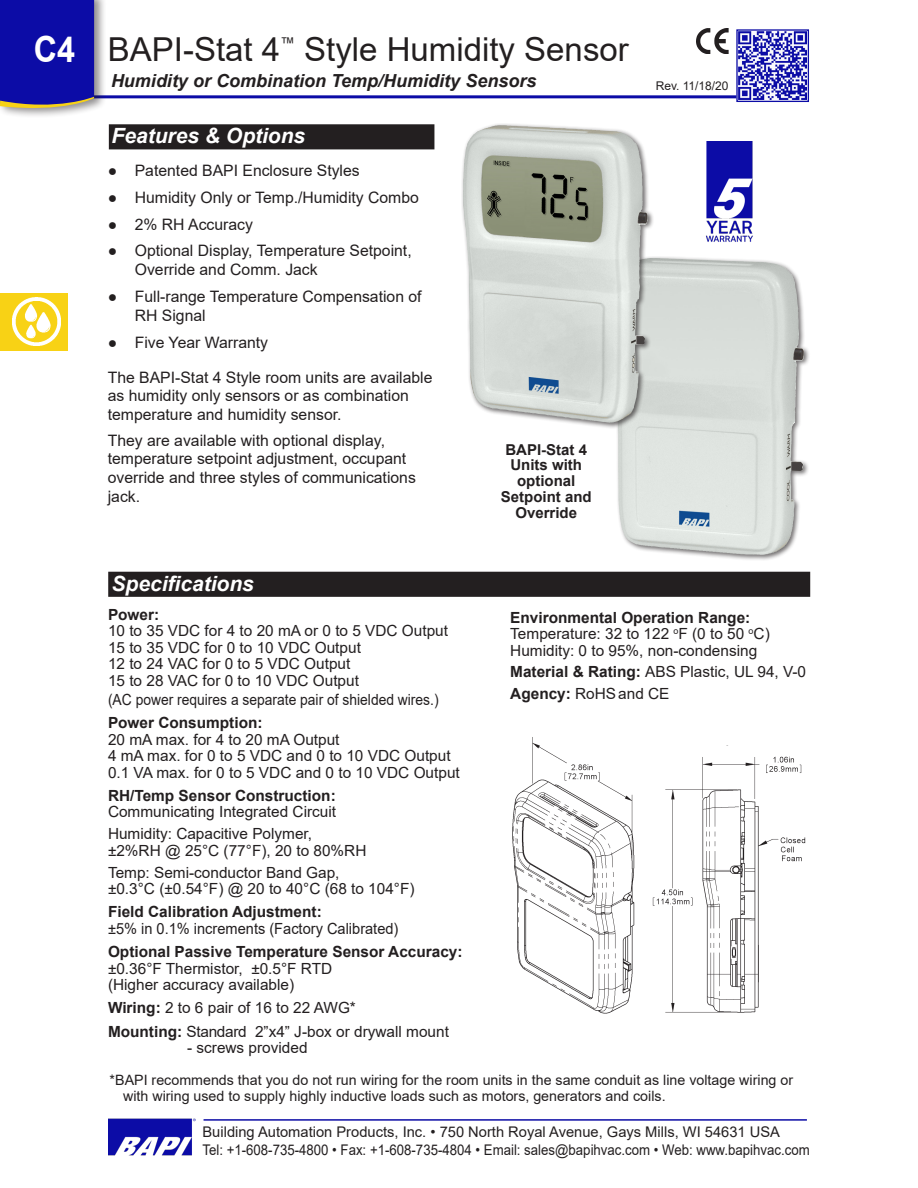
<style>
.page{position:relative;width:918px;height:1188px;background:#fff}
.page>*{position:absolute;margin:0;border:0;box-sizing:border-box;transform-origin:0 0}
.t1{font:700 36px "Arial";color:#fff;scale:.9 1}
.Sub_Section_Title{font:33px "Arial";color:#231f20}
.Subhead{font:italic 700 21px "Arial";color:#fff}
.t2{font:italic 700 18px "Arial";color:#231f20}
.Bullet_List{font:15.75px/18.8px "Arial";color:#231f20}
.t3{font:15.3px "Arial";color:#231f20}
.t4{font:700 15.3px "Arial";color:#231f20}
.t5{font:15.3px "Arial";color:#231f20;scale:.9 1}
.t6{font:15.3px "Arial";color:#231f20;scale:.95 1}
.t7{font:700 15px/15.8px "Arial";color:#231f20;text-align:center}
.t8{font:14.7px/18px "Arial";color:#231f20}
.t9{font:14.25px/15.8px "Arial";color:#231f20}
.Body_text{font:12px "Arial";color:#231f20}
.s1{font-weight:700}
</style>
<div class="page">
<hr style="left:14px;top:95px;width:722px;height:3px;background:#0c0ca6">
<div style="left:0;top:0;width:107px;height:119px;background:#231f20;opacity:.5"></div>
<svg style="left:0;top:0;width:94px;height:113px;background:#1e1da3"></svg>
<img style="left:738px;top:31px;width:69px;height:69px">
<div style="left:736px;top:29px;width:73px;height:73px;border:1px solid #0c0ca6"></div>
<hr style="left:204px;top:1119px;width:603px;height:2px;background:#0c0ca6">
<img style="left:108px;top:1118px;width:87px;height:38px">
<div style="left:0;top:293px;width:68px;height:57px;background:#f8d215"></div>
<img style="left:13px;top:298px;width:48px;height:48px">
<div style="left:110px;top:125px;width:324px;height:24px;background:#231f20"></div>
<div style="left:109px;top:124px;width:325px;height:25px;border:2px solid #231f20"></div>
<div style="left:109px;top:572px;width:700px;height:24px;background:#231f20"></div>
<div style="left:108px;top:572px;width:702px;height:25px;border:2px solid #231f20"></div>
<img style="left:512px;top:737px;width:294px;height:277px">
<div style="left:610px;top:256px;width:201px;height:306px;background:#231f20;opacity:.65"></div>
<img style="left:612px;top:429px;width:39px;height:113px">
<div style="left:461px;top:123px;width:193px;height:306px;background:#231f20;opacity:.65"></div>
<img style="left:463px;top:125px;width:65px;height:288px">
<img style="left:696px;top:28px;width:32px;height:25px">
<img style="left:706px;top:142px;width:47px;height:100px">
<h1 class="t1" style="left:34px;top:24px;width:48px">C4</h1>
<p class="Sub_Section_Title" style="left:108px;top:26px;width:523px">BAPI-Stat 4<sup>™</sup> Style Humidity Sensor</p>
<p class="t2" style="left:111px;top:69px;width:427px">Humidity or Combination Temp/Humidity Sensors</p>
<p class="Subhead" style="left:112px;top:122px;width:195px">Features &amp; Options</p>
<p class="Bullet_List" style="left:108px;top:161px;width:253px">● Patented BAPI Enclosure Styles</p>
<p class="Bullet_List" style="left:108px;top:188px;width:313px">● Humidity Only or Temp./Humidity Combo</p>
<p class="Bullet_List" style="left:108px;top:215px;width:147px">● 2% RH Accuracy</p>
<p class="Bullet_List" style="left:135px;top:241px;width:278px;text-indent:-27px">● Optional Display, Temperature Setpoint,<br>Override and Comm. Jack</p>
<p class="Bullet_List" style="left:135px;top:287px;width:288px;text-indent:-27px">● Full-range Temperature Compensation of<br>RH Signal</p>
<p class="Bullet_List" style="left:108px;top:333px;width:162px">● Five Year Warranty</p>
<p class="Bullet_List" style="left:108px;top:368px;width:326px">The BAPI-Stat 4 Style room units are available as humidity only sensors or as combination temperature and humidity sensor.</p>
<p class="Bullet_List" style="left:108px;top:431px;width:310px">They are available with optional display, temperature setpoint adjustment, occupant override and three styles of communications jack.</p>
<p class="Subhead" style="left:112px;top:569px;width:144px">Specifications</p>
<p class="t7" style="left:501px;top:442px;width:92px">BAPI-Stat 4<br>Units with optional<br>Setpoint and<br>Override</p>
<p class="Body_text" style="left:656px;top:78px;width:74px">Rev. 11/18/20</p>
<p class="t4" style="left:108px;top:603px;width:53px">Power:</p>
<p class="t3" style="left:108px;top:620px;width:342px">10 to 35 VDC for 4 to 20 mA or 0 to 5 VDC Output</p>
<p class="t3" style="left:108px;top:637px;width:254px">15 to 35 VDC for 0 to 10 VDC Output</p>
<p class="t3" style="left:108px;top:653px;width:244px">12 to 24 VAC for 0 to 5 VDC Output</p>
<p class="t3" style="left:108px;top:670px;width:252px">15 to 28 VAC for 0 to 10 VDC Output</p>
<p class="t5" style="left:108px;top:689px;width:369px">(AC power requires a separate pair of shielded wires.)</p>
<p class="t4" style="left:108px;top:712px;width:156px">Power Consumption:</p>
<p class="t3" style="left:108px;top:729px;width:233px">20 mA max. for 4 to 20 mA Output</p>
<p class="t3" style="left:108px;top:745px;width:344px">4 mA max. for 0 to 5 VDC and 0 to 10 VDC Output</p>
<p class="t3" style="left:108px;top:762px;width:353px">0.1 VA max. for 0 to 5 VDC and 0 to 10 VDC Output</p>
<p class="t4" style="left:108px;top:785px;width:229px">RH/Temp Sensor Construction:</p>
<p class="t3" style="left:108px;top:801px;width:230px">Communicating Integrated Circuit</p>
<p class="t3" style="left:108px;top:823px;width:206px">Humidity: Capacitive Polymer,</p>
<p class="t3" style="left:108px;top:840px;width:260px">±2%RH @ 25°C (77°F), 20 to 80%RH</p>
<p class="t3" style="left:108px;top:862px;width:233px">Temp: Semi-conductor Band Gap,</p>
<p class="t3" style="left:108px;top:878px;width:308px">±0.3°C (±0.54°F) @ 20 to 40°C (68 to 104°F)</p>
<p class="t4" style="left:108px;top:901px;width:215px">Field Calibration Adjustment:</p>
<p class="t6" style="left:108px;top:918px;width:307px">±5% in 0.1% increments (Factory Calibrated)</p>
<p class="t4" style="left:108px;top:941px;width:356px">Optional Passive Temperature Sensor Accuracy:</p>
<p class="t3" style="left:108px;top:958px;width:226px">±0.36°F Thermistor, ±0.5°F RTD</p>
<p class="t3" style="left:108px;top:974px;width:188px">(Higher accuracy available)</p>
<p class="t3" style="left:108px;top:997px;width:249px"><span class="s1">Wiring:</span> 2 to 6 pair of 16 to 22 AWG*</p>
<p class="t3" style="left:108px;top:1021px;width:342px"><span class="s1">Mounting:</span> Standard 2”x4” J-box or drywall mount</p>
<p class="t3" style="left:187px;top:1037px;width:122px">- screws provided</p>
<p class="t9" style="left:123px;top:1072px;width:672px;text-indent:-14px">*BAPI recommends that you do not run wiring for the room units in the same conduit as line voltage wiring or with wiring used to supply highly inductive loads such as motors, generators and coils.</p>
<p class="t4" style="left:510px;top:606px;width:242px">Environmental Operation Range:</p>
<p class="t3" style="left:510px;top:623px;width:261px">Temperature: 32 to 122 <sup>o</sup>F (0 to 50 <sup>o</sup>C)</p>
<p class="t3" style="left:510px;top:640px;width:248px">Humidity: 0 to 95%, non-condensing</p>
<p class="t3" style="left:510px;top:661px;width:297px"><span class="s1">Material &amp; Rating:</span> ABS Plastic, UL 94, V-0</p>
<p class="t3" style="left:510px;top:683px;width:161px"><span class="s1">Agency:</span> RoHS and CE</p>
<p class="t8" style="left:202px;top:1123px;width:609px">Building Automation Products, Inc. • 750 North Royal Avenue, Gays Mills, WI 54631 USA<br>Tel: +1-608-735-4800 • Fax: +1-608-735-4804 • Email: sales@bapihvac.com • Web: www.bapihvac.com</p>
</div>
